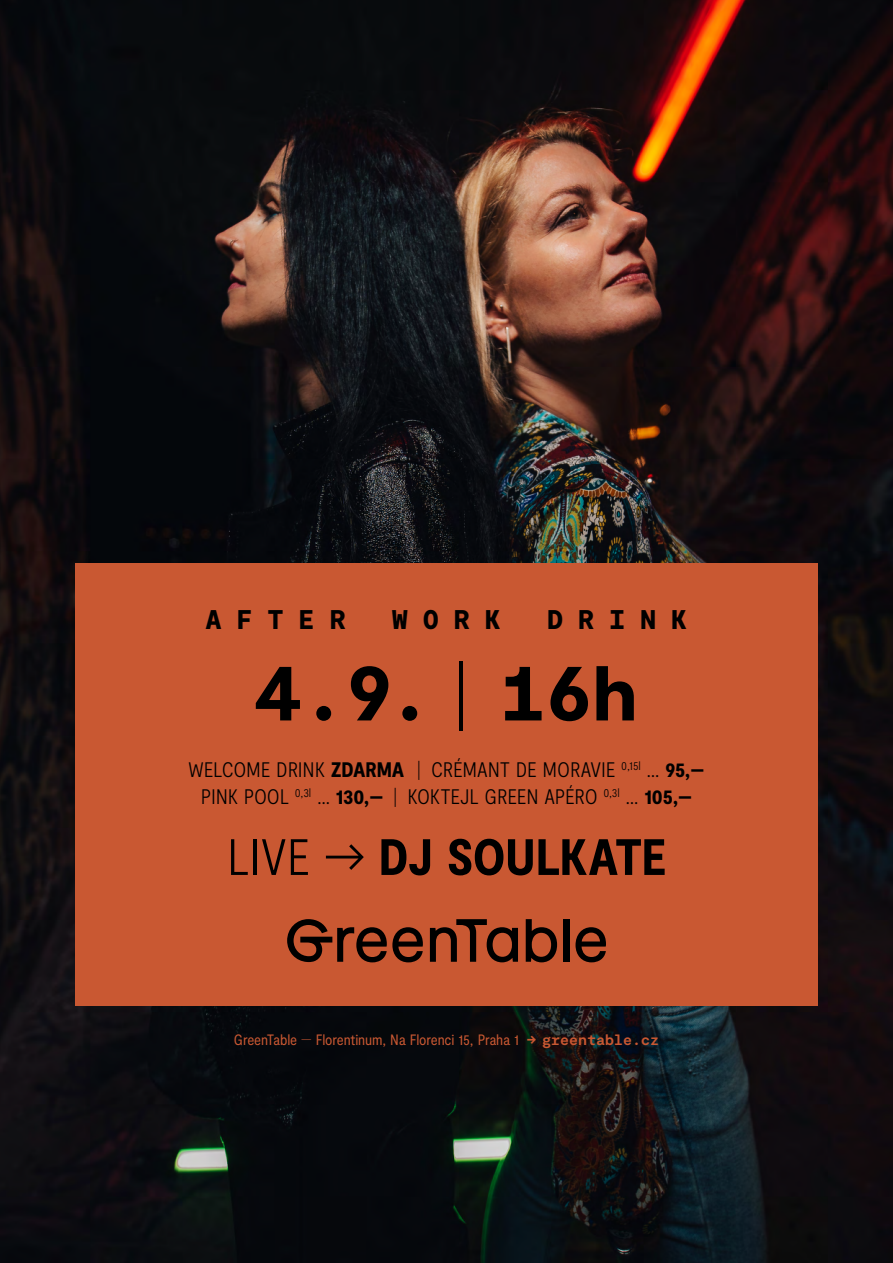
<style>
.page{position:relative;width:893px;height:1263px;background:#fff}
.page>*{position:absolute;margin:0;border:0;box-sizing:border-box;transform-origin:0 0}
.t1{font:76.5px "Moderat Mono Black";color:#000}
.t2{font:900 condensed 51px "Moderat";letter-spacing:-.01em;color:#000}
.t3{font:27px "Moderat Mono Black";letter-spacing:.55em;color:#000}
.t4{font:300 condensed 21px/27px "Moderat";letter-spacing:-.01em;color:#000;text-align:center}
.t5{font:condensed 15px "Moderat";letter-spacing:-.01em;color:#c95832}
.s1{font-family:"Moderat";font-weight:300}
.s2{font-weight:900}
.s3{font-weight:300}
.s4{font-family:"Moderat Mono Bold";font-stretch:normal}
</style>
<div class="page">
<img style="left:0;top:0;width:893px;height:1263px">
<div style="left:75px;top:563px;width:743px;height:443px;background:#c95832"></div>
<svg style="left:287px;top:919px;width:136px;height:43px"></svg>
<svg style="left:526px;top:919px;width:31px;height:43px"></svg>
<div style="left:563px;top:919px;width:6px;height:43px;background:#000"></div>
<svg style="left:575px;top:927px;width:31px;height:35px"></svg>
<svg style="left:430px;top:919px;width:88px;height:43px"></svg>
<p class="t3" style="left:205px;top:603px;width:142px">AFTER</p>
<p class="t3" style="left:392px;top:603px;width:111px">WORK</p>
<p class="t3" style="left:547px;top:603px;width:142px">DRINK</p>
<h1 class="t1" style="left:255px;top:649px;width:385px">4.9. <span class="s1">|</span> 16h</h1>
<p class="t4" style="left:189px;top:756px;width:517px">WELCOME DRINK <span class="s2">ZDARMA</span> | CRÉMANT DE MORAVIE <sup>0,15l</sup> … <span class="s2">95,-<br></span>PINK POOL <sup>0,3l</sup> … <span class="s2">130,-</span> | KOKTEJL GREEN APÉRO <sup>0,3l</sup> … <span class="s2">105,-</span></p>
<h2 class="t2" style="left:227px;top:827px;width:441px"><span class="s3">LIVE →</span> DJ SOULKATE</h2>
<p class="t5" style="left:234px;top:1031px;width:427px">GreenTable — Florentinum, Na Florenci 15, Praha 1 <span class="s4">→ greentable.cz</span></p>
</div>
